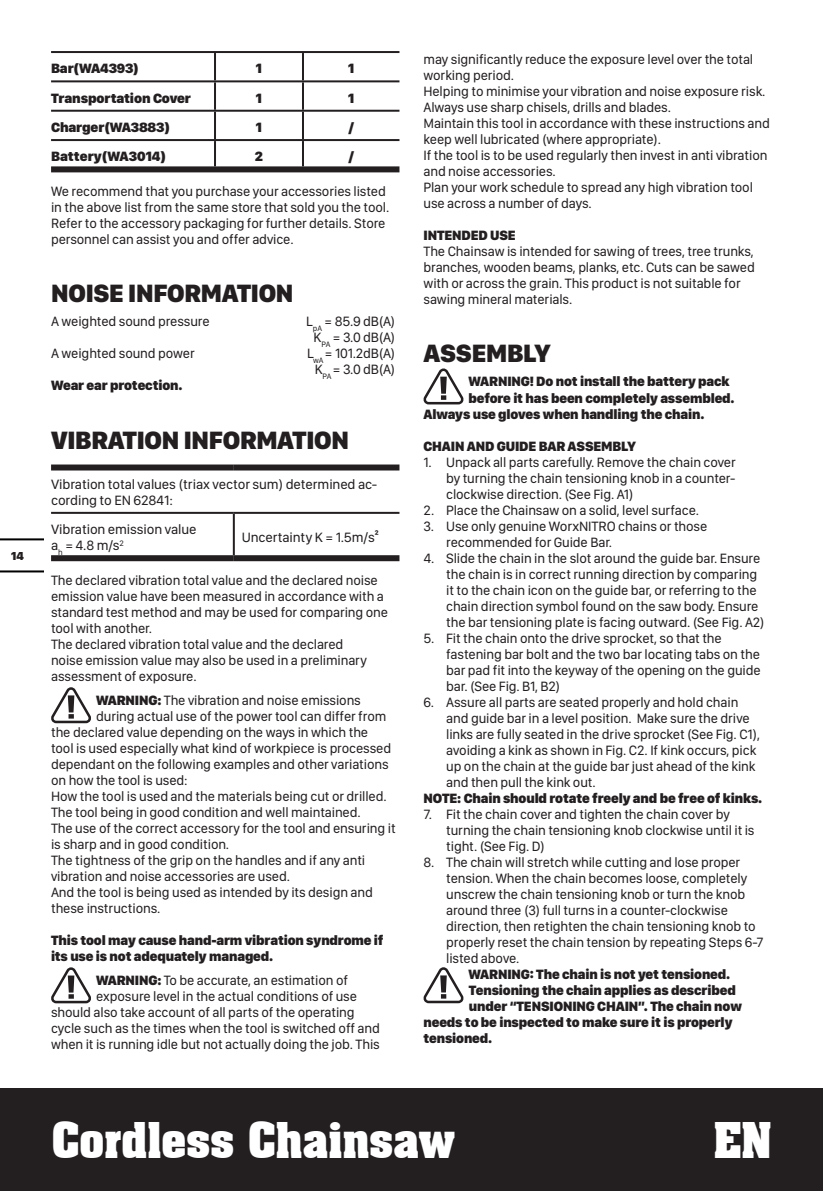
<style>
.page{position:relative;width:823px;height:1191px;background:#fff}
.page>*{position:absolute;margin:0;border:0;box-sizing:border-box;transform-origin:0 0}
.t1{font:700 48px "Aachen BT";letter-spacing:-.025em;color:#fff;scale:.95 1}
.t2{font:900 26px "SF Compact Display";letter-spacing:-.01em;color:#231f20}
.t3{font:14px/16px "SF Compact Display";letter-spacing:-.01em;color:#231f20}
.t4{font:900 14px/16px "SF Compact Display";letter-spacing:-.01em;color:#231f20}
.t5{font:900 12px "SF Compact Display";color:#231f20}
.s1{font-weight:900}
</style>
<div class="page">
<div style="left:0;top:1089px;width:822px;height:102px;background:#231f20"></div>
<hr style="left:0;top:570px;width:43px;height:2px;background:#000">
<hr style="left:0;top:538px;width:43px;height:2px;background:#000">
<hr style="left:51px;top:51px;width:252px;height:2px;background:#231f20">
<hr style="left:214px;top:53px;width:2px;height:27px;background:#231f20">
<hr style="left:303px;top:51px;width:96px;height:2px;background:#231f20">
<hr style="left:302px;top:53px;width:2px;height:27px;background:#231f20">
<hr style="left:51px;top:80px;width:252px;height:2px;background:#231f20">
<hr style="left:214px;top:82px;width:2px;height:28px;background:#231f20">
<hr style="left:303px;top:80px;width:96px;height:2px;background:#231f20">
<hr style="left:302px;top:82px;width:2px;height:28px;background:#231f20">
<hr style="left:51px;top:110px;width:252px;height:2px;background:#231f20">
<hr style="left:214px;top:112px;width:2px;height:27px;background:#231f20">
<hr style="left:303px;top:110px;width:96px;height:2px;background:#231f20">
<hr style="left:302px;top:112px;width:2px;height:27px;background:#231f20">
<hr style="left:51px;top:139px;width:252px;height:2px;background:#231f20">
<hr style="left:214px;top:141px;width:2px;height:25px;background:#231f20">
<hr style="left:303px;top:139px;width:96px;height:2px;background:#231f20">
<hr style="left:302px;top:141px;width:2px;height:25px;background:#231f20">
<div style="left:51px;top:166px;width:348px;height:6px;background:#231f20"></div>
<div style="left:51px;top:464px;width:183px;height:6px;background:#231f20"></div>
<div style="left:234px;top:464px;width:165px;height:6px;background:#231f20"></div>
<div style="left:51px;top:555px;width:183px;height:6px;background:#231f20"></div>
<div style="left:234px;top:555px;width:165px;height:6px;background:#231f20"></div>
<hr style="left:51px;top:512px;width:183px;height:2px;background:#231f20">
<hr style="left:234px;top:512px;width:165px;height:2px;background:#231f20">
<hr style="left:233px;top:514px;width:2px;height:41px;background:#231f20">
<svg style="left:51px;top:687px;width:40px;height:36px"></svg>
<svg style="left:51px;top:967px;width:40px;height:36px"></svg>
<svg style="left:423px;top:368px;width:40px;height:36px"></svg>
<svg style="left:423px;top:967px;width:40px;height:36px"></svg>
<p class="t5" style="left:11px;top:552px;width:14px">14</p>
<p class="t4" style="left:51px;top:62px;width:89px">Bar(WA4393)</p>
<p class="t4" style="left:256px;top:62px;width:8px">1</p>
<p class="t4" style="left:348px;top:62px;width:8px">1</p>
<p class="t4" style="left:51px;top:91px;width:141px">Transportation Cover</p>
<p class="t4" style="left:256px;top:91px;width:8px">1</p>
<p class="t4" style="left:348px;top:91px;width:8px">1</p>
<p class="t4" style="left:51px;top:120px;width:120px">Charger(WA3883)</p>
<p class="t4" style="left:256px;top:120px;width:8px">1</p>
<p class="t4" style="left:348px;top:120px;width:7px">/</p>
<p class="t4" style="left:51px;top:150px;width:116px">Battery(WA3014)</p>
<p class="t4" style="left:255px;top:150px;width:10px">2</p>
<p class="t4" style="left:348px;top:150px;width:7px">/</p>
<p class="t3" style="left:51px;top:185px;width:339px">We recommend that you purchase your accessories listed in the above list from the same store that sold you the tool.<br>Refer to the accessory packaging for further details. Store personnel can assist you and offer advice.</p>
<h2 class="t2" style="left:51px;top:284px;width:244px">NOISE INFORMATION</h2>
<p class="t3" style="left:51px;top:315px;width:160px">A weighted sound pressure</p>
<p class="t3" style="left:306px;top:315px;width:91px;text-align:center">L<sub>pA</sub> = 85.9 dB(A)<br>K<sub>PA</sub> = 3.0 dB(A)</p>
<p class="t3" style="left:51px;top:347px;width:145px">A weighted sound power</p>
<p class="t3" style="left:307px;top:347px;width:90px;text-align:center">L<sub>wA</sub> = 101.2dB(A)<br>K<sub>PA</sub> = 3.0 dB(A)</p>
<p class="t4" style="left:51px;top:379px;width:133px">Wear ear protection.</p>
<h2 class="t2" style="left:51px;top:430px;width:299px">VIBRATION INFORMATION</h2>
<p class="t3" style="left:51px;top:477px;width:327px">Vibration total values (triax vector sum) determined ac&shy;cording to EN 62841:</p>
<p class="t3" style="left:51px;top:522px;width:147px">Vibration emission value a<sub>h</sub> = 4.8 m/s<sup>2</sup></p>
<p class="t3" style="left:242px;top:530px;width:138px">Uncertainty K = 1.5m/s2</p>
<p class="t3" style="left:51px;top:573px;width:338px">The declared vibration total value and the declared noise emission value have been measured in accordance with a standard test method and may be used for comparing one tool with another.<br>The declared vibration total value and the declared<br>noise emission value may also be used in a preliminary assessment of exposure.</p>
<p class="t3" style="left:96px;top:693px;width:266px"><span class="s1">WARNING:</span> The vibration and noise emissions</p>
<p class="t3" style="left:96px;top:709px;width:291px">during actual use of the power tool can differ from</p>
<p class="t3" style="left:51px;top:725px;width:318px">the declared value depending on the ways in which the</p>
<p class="t3" style="left:51px;top:741px;width:341px">tool is used especially what kind of workpiece is processed</p>
<p class="t3" style="left:51px;top:757px;width:339px">dependant on the following examples and other variations</p>
<p class="t3" style="left:51px;top:773px;width:138px">on how the tool is used:</p>
<p class="t3" style="left:51px;top:789px;width:337px">How the tool is used and the materials being cut or drilled.</p>
<p class="t3" style="left:51px;top:805px;width:311px">The tool being in good condition and well maintained.</p>
<p class="t3" style="left:51px;top:821px;width:346px">The use of the correct accessory for the tool and ensuring it</p>
<p class="t3" style="left:51px;top:837px;width:179px">is sharp and in good condition.</p>
<p class="t3" style="left:51px;top:853px;width:315px">The tightness of the grip on the handles and if any anti</p>
<p class="t3" style="left:51px;top:869px;width:240px">vibration and noise accessories are used.</p>
<p class="t3" style="left:51px;top:885px;width:323px">And the tool is being used as intended by its design and</p>
<p class="t3" style="left:51px;top:901px;width:111px">these instructions.</p>
<p class="t4" style="left:51px;top:933px;width:334px">This tool may cause hand-arm vibration syndrome if its use is not adequately managed.</p>
<p class="t3" style="left:96px;top:973px;width:253px"><span class="s1">WARNING:</span> To be accurate, an estimation of</p>
<p class="t3" style="left:96px;top:989px;width:262px">exposure level in the actual conditions of use</p>
<p class="t3" style="left:51px;top:1005px;width:305px">should also take account of all parts of the operating</p>
<p class="t3" style="left:51px;top:1021px;width:330px">cycle such as the times when the tool is switched off and</p>
<p class="t3" style="left:51px;top:1037px;width:330px">when it is running idle but not actually doing the job. This</p>
<p class="t3" style="left:423px;top:53px;width:348px">may significantly reduce the exposure level over the total working period.<br>Helping to minimise your vibration and noise exposure risk.<br>Always use sharp chisels, drills and blades.<br>Maintain this tool in accordance with these instructions and keep well lubricated (where appropriate).<br>If the tool is to be used regularly then invest in anti vibration and noise accessories.<br>Plan your work schedule to spread any high vibration tool use across a number of days.</p>
<p class="t4" style="left:423px;top:229px;width:94px">INTENDED USE</p>
<p class="t3" style="left:423px;top:245px;width:333px">The Chainsaw is intended for sawing of trees, tree trunks, branches, wooden beams, planks, etc. Cuts can be sawed with or across the grain. This product is not suitable for sawing mineral materials.</p>
<h2 class="t2" style="left:423px;top:344px;width:128px">ASSEMBLY</h2>
<p class="t4" style="left:468px;top:375px;width:263px">WARNING! Do not install the battery pack</p>
<p class="t4" style="left:468px;top:391px;width:267px">before it has been completely assembled.</p>
<p class="t4" style="left:423px;top:407px;width:282px">Always use gloves when handling the chain.</p>
<p class="t4" style="left:423px;top:439px;width:214px">CHAIN AND GUIDE BAR ASSEMBLY</p>
<p class="t3" style="left:446px;top:455px;width:291px;text-align:justify;text-indent:-23px">1. Unpack all parts carefully. Remove the chain cover by turning the chain tensioning knob in a counter&shy;clockwise direction. (See Fig. A1)</p>
<p class="t3" style="left:423px;top:503px;width:277px">2. Place the Chainsaw on a solid, level surface.</p>
<p class="t3" style="left:446px;top:519px;width:262px;text-indent:-23px">3. Use only genuine WorxNITRO chains or those recommended for Guide Bar.</p>
<p class="t3" style="left:446px;top:551px;width:320px;text-indent:-23px">4. Slide the chain in the slot around the guide bar. Ensure the chain is in correct running direction by comparing it to the chain icon on the guide bar, or referring to the chain direction symbol found on the saw body. Ensure the bar tensioning plate is facing outward. (See Fig. A2)</p>
<p class="t3" style="left:446px;top:631px;width:316px;text-indent:-23px">5. Fit the chain onto the drive sprocket, so that the fastening bar bolt and the two bar locating tabs on the bar pad fit into the keyway of the opening on the guide bar. (See Fig. B1, B2)</p>
<p class="t3" style="left:446px;top:695px;width:315px;text-indent:-23px">6. Assure all parts are seated properly and hold chain and guide bar in a level position. Make sure the drive links are fully seated in the drive sprocket (See Fig. C1), avoiding a kink as shown in Fig. C2. If kink occurs, pick up on the chain at the guide bar just ahead of the kink and then pull the kink out.</p>
<p class="t4" style="left:423px;top:791px;width:340px">NOTE: Chain should rotate freely and be free of kinks.</p>
<p class="t3" style="left:446px;top:807px;width:310px;text-indent:-23px">7. Fit the chain cover and tighten the chain cover by turning the chain tensioning knob clockwise until it is tight. (See Fig. D)</p>
<p class="t3" style="left:446px;top:855px;width:319px;text-indent:-23px">8. The chain will stretch while cutting and lose proper tension. When the chain becomes loose, completely unscrew the chain tensioning knob or turn the knob around three (3) full turns in a counter-clockwise direction, then retighten the chain tensioning knob to properly reset the chain tension by repeating Steps 6-7 listed above.</p>
<p class="t4" style="left:468px;top:967px;width:263px">WARNING: The chain is not yet tensioned.</p>
<p class="t4" style="left:468px;top:983px;width:268px">Tensioning the chain applies as described</p>
<p class="t4" style="left:468px;top:999px;width:274px">under “TENSIONING CHAIN”. The chain now</p>
<p class="t4" style="left:423px;top:1015px;width:310px">needs to be inspected to make sure it is properly</p>
<p class="t4" style="left:423px;top:1031px;width:70px">tensioned.</p>
<h1 class="t1" style="left:51px;top:1110px;width:427px">Cordless Chainsaw</h1>
<h1 class="t1" style="left:712px;top:1110px;width:63px">EN</h1>
</div>
